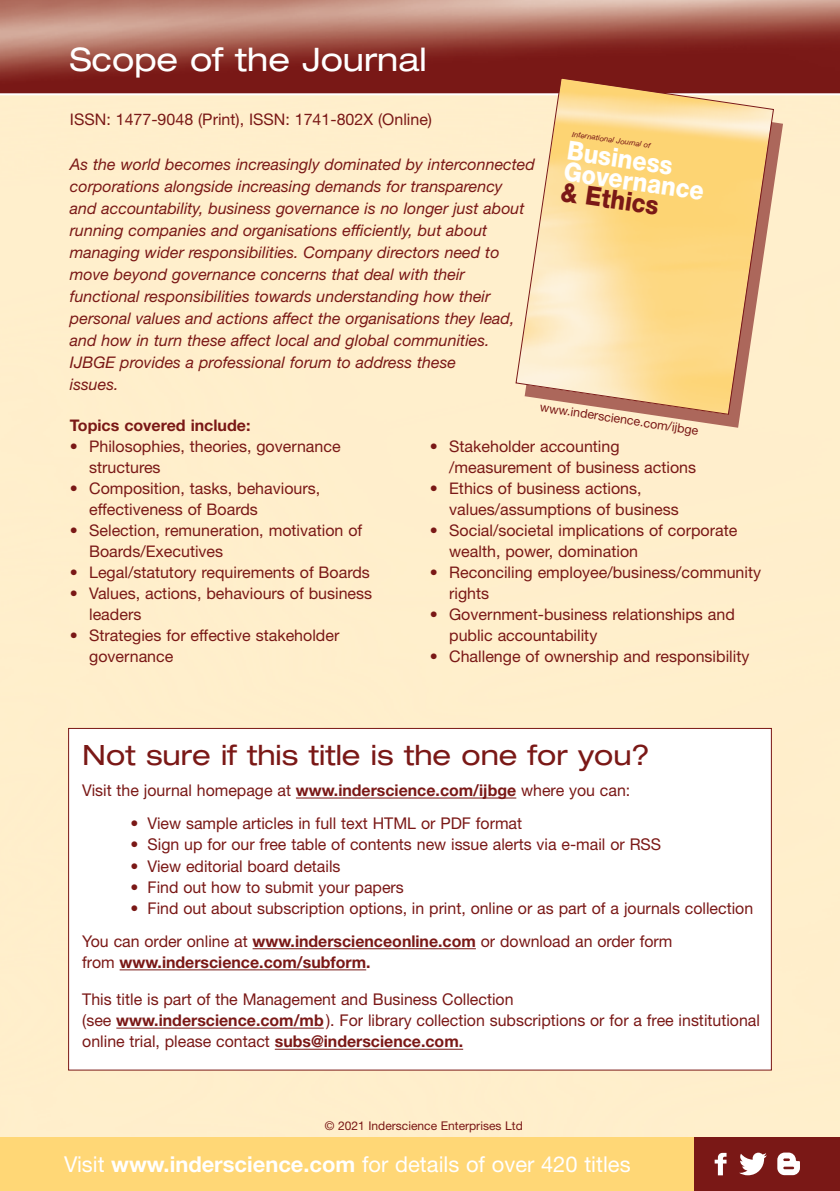
<style>
.page{position:relative;width:840px;height:1191px;background:#fff}
.page>*{position:absolute;margin:0;border:0;box-sizing:border-box;transform-origin:0 0}
.t1{font:expanded 32.4px "Helvetica Neue";color:#fff}
.t2{font:expanded 28px "Helvetica Neue";color:#7a1816}
.t3{font:800 26.2px/21.2px "Helvetica Neue";color:#fff;scale:.89 1}
.t4{font:800 26.2px "Helvetica Neue";color:#7a1816;scale:.89 1}
.t5{font:21.8px "Helvetica Neue";color:#fff}
.t6{font:16.2px/21.2px "Helvetica Neue";color:#7a1816}
.t7{font:700 16.2px "Helvetica Neue";color:#7a1816}
.t8{font:16px/21px "Helvetica Neue";color:#7a1816}
.t9{font:italic 16px/22px "Helvetica Neue";color:#7a1816}
.t10{font:700 16px "Helvetica Neue";color:#7a1816}
.t11{font:12.4px "Helvetica Neue";color:#7a1816}
.t12{font:12px "Helvetica Neue";color:#7a1816}
.t13{font:italic 7.4px "Helvetica Neue";color:#7a1816;scale:1.04 1}
.s1{font-weight:700}
.s2{font-weight:400}
</style>
<div class="page">
<div style="left:0;top:95px;width:839px;height:1042px;background:#ffefcc"></div>
<img style="left:0;top:0;width:839px;height:93px">
<div style="left:0;top:1137px;width:694px;height:54px;background:#ffd776"></div>
<div style="left:694px;top:1137px;width:145px;height:54px;background:#7a1816"></div>
<div style="left:69px;top:729px;width:701px;height:340px;background:#fff"></div>
<hr style="left:296px;top:797px;width:220px;height:1px;background:#7a1816">
<hr style="left:252px;top:948px;width:223px;height:1px;background:#7a1816">
<hr style="left:119px;top:969px;width:247px;height:1px;background:#7a1816">
<hr style="left:116px;top:1027px;width:207px;height:1px;background:#7a1816">
<hr style="left:275px;top:1048px;width:188px;height:1px;background:#7a1816">
<svg style="left:714px;top:1152px;width:12px;height:23px"></svg>
<svg style="left:739px;top:1152px;width:27px;height:23px"></svg>
<svg style="left:777px;top:1152px;width:22px;height:23px"></svg>
<svg style="left:524px;top:92px;width:258px;height:336px;background:#f2dabb"></svg>
<svg style="left:514px;top:77px;width:260px;height:338px;background:#f2cf92"></svg>
<h1 class="t1" style="left:70px;top:40px;width:358px">Scope of the Journal</h1>
<p class="t8" style="left:70px;top:109px;width:363px">ISSN: 1477-9048 (Print), ISSN: 1741-802X (Online)</p>
<p class="t9" style="left:70px;top:153px;width:466px">As the world becomes increasingly dominated by interconnected corporations alongside increasing demands for transparency<br>and accountability, business governance is no longer just about running companies and organisations efficiently, but about managing wider responsibilities. Company directors need to move beyond governance concerns that deal with their functional responsibilities towards understanding how their personal values and actions affect the organisations they lead, and how in turn these affect local and global communities.<br>IJBGE provides a professional forum to address these<br>issues.</p>
<p class="t13" style="left:572px;top:130px;width:78px;rotate:8deg">International Journal of</p>
<h3 class="t3" style="left:568px;top:140px;width:160px;rotate:8deg">Business<br>Governance</h3>
<h3 class="t4" style="left:563px;top:176px;width:112px;rotate:8deg">&amp; Ethics</h3>
<p class="t10" style="left:70px;top:415px;width:182px">Topics covered include:</p>
<p class="t8" style="left:89px;top:435px;width:253px;text-indent:-19px">• Philosophies, theories, governance structures</p>
<p class="t8" style="left:89px;top:477px;width:232px;text-indent:-19px">• Composition, tasks, behaviours, effectiveness of Boards</p>
<p class="t8" style="left:89px;top:519px;width:274px;text-indent:-19px">• Selection, remuneration, motivation of<br>Boards/Executives</p>
<p class="t8" style="left:70px;top:561px;width:301px">• Legal/statutory requirements of Boards</p>
<p class="t8" style="left:89px;top:582px;width:284px;text-indent:-19px">• Values, actions, behaviours of business leaders</p>
<p class="t8" style="left:89px;top:624px;width:251px;text-indent:-19px">• Strategies for effective stakeholder governance</p>
<p class="t11" style="left:541px;top:400px;width:161px;rotate:8deg">www.inderscience.com/ijbge</p>
<p class="t8" style="left:449px;top:435px;width:248px;text-indent:-19px">• Stakeholder accounting /measurement of business actions</p>
<p class="t8" style="left:449px;top:477px;width:231px;text-indent:-19px">• Ethics of business actions, values/assumptions of business</p>
<p class="t8" style="left:449px;top:519px;width:289px;text-indent:-19px">• Social/societal implications of corporate wealth, power, domination</p>
<p class="t8" style="left:449px;top:561px;width:313px;text-indent:-19px">• Reconciling employee/business/community rights</p>
<p class="t8" style="left:449px;top:603px;width:287px;text-indent:-19px">• Government-business relationships and public accountability</p>
<p class="t8" style="left:429px;top:645px;width:321px">• Challenge of ownership and responsibility</p>
<h2 class="t2" style="left:82px;top:738px;width:569px">Not sure if this title is the one for you?</h2>
<p class="t6" style="left:82px;top:779px;width:549px">Visit the journal homepage at <span class="s1">www.inderscience.com/ijbge</span> where you can:</p>
<p class="t6" style="left:130px;top:812px;width:393px">• View sample articles in full text HTML or PDF format</p>
<p class="t6" style="left:130px;top:834px;width:532px">• Sign up for our free table of contents new issue alerts via e-mail or RSS</p>
<p class="t6" style="left:130px;top:855px;width:211px">• View editorial board details</p>
<p class="t6" style="left:130px;top:876px;width:275px">• Find out how to submit your papers</p>
<p class="t6" style="left:82px;top:891px;width:672px;line-height:33.2px;text-indent:48px">• Find out about subscription options, in print, online or as part of a journals collection<br>You can order online at <span class="s1">www.inderscienceonline.com</span> or download an order form</p>
<p class="t7" style="left:82px;top:952px;width:290px"><span class="s2">from</span> www.inderscience.com/subform.</p>
<p class="t6" style="left:82px;top:988px;width:678px">This title is part of the Management and Business Collection<br>(see <span class="s1">www.inderscience.com/mb</span>). For library collection subscriptions or for a free institutional online trial, please contact <span class="s1">subs@inderscience.com.</span></p>
<p class="t12" style="left:324px;top:1119px;width:199px">© 2021 Inderscience Enterprises Ltd</p>
<h3 class="t5" style="left:64px;top:1151px;width:568px">Visit <span class="s1">www.inderscience.com</span> for details of over 420 titles</h3>
</div>
